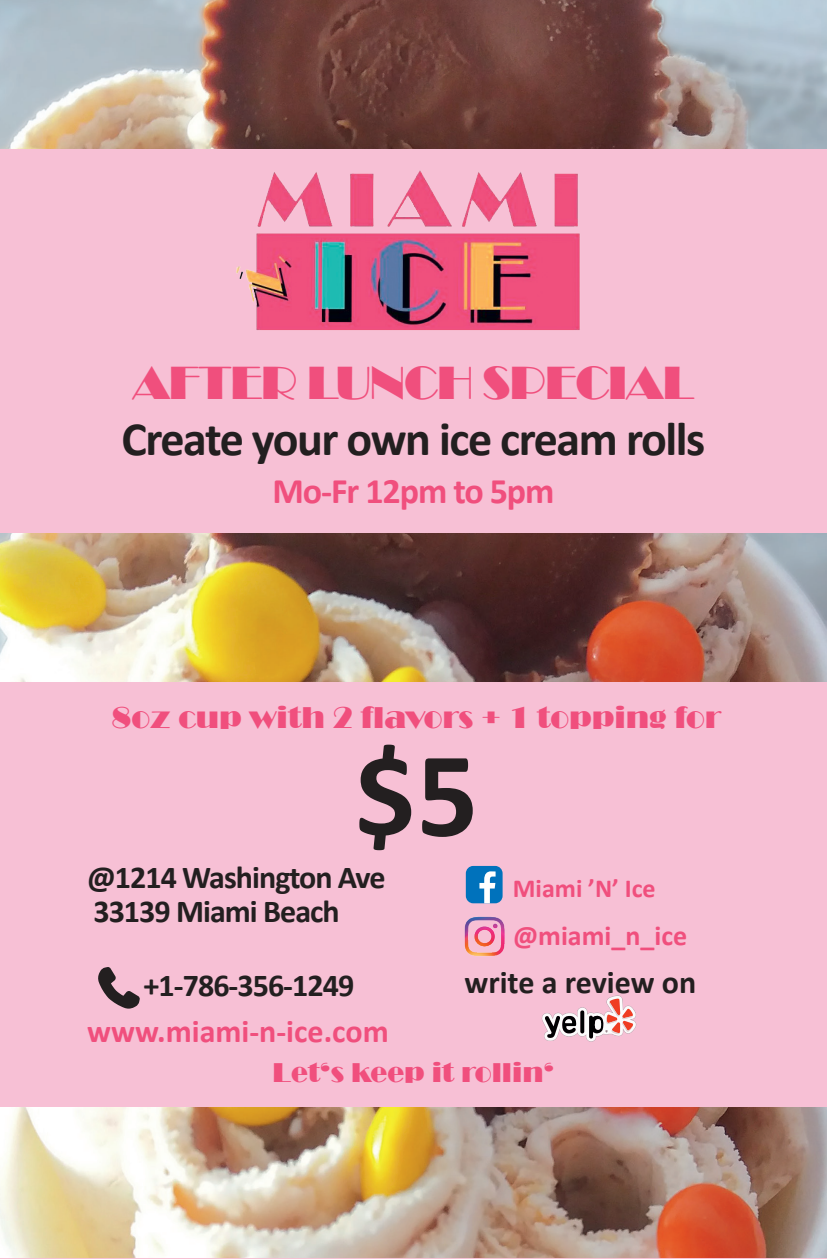
<style>
.page{position:relative;width:827px;height:1259px;background:#fff}
.page>*{position:absolute;margin:0;border:0;box-sizing:border-box;transform-origin:0 0}
.t1{font:700 122px "Calibri";color:#231f20}
.t2{font:700 48px "Calibri";letter-spacing:-.03em;color:#231f20}
.t3{font:48px "Broadway";letter-spacing:-.03em;color:#f04f7d}
.t4{font:700 36px "Calibri";letter-spacing:-.03em;color:#f04f7d}
.t5{font:700 32px/34px "Calibri";letter-spacing:-.03em;color:#231f20}
.t6{font:700 32px "Calibri";color:#f04f7d}
.t7{font:700 32px "Calibri";color:#231f20}
.t8{font:31px "Broadway";color:#f04f7d}
.t9{font:28px "Broadway";color:#f04f7d}
.t10{font:700 28px "Calibri";color:#f04f7d}
.t11{font:700 26px "Calibri";color:#f04f7d}
</style>
<div class="page">
<div style="left:0;top:0;width:826px;height:1258px;background:#f7c0d5"></div>
<img style="left:236px;top:170px;width:344px;height:160px">
<img style="left:0;top:533px;width:826px;height:148px">
<svg style="left:98px;top:967px;width:42px;height:41px"></svg>
<img style="left:0;top:1107px;width:826px;height:150px">
<img style="left:0;top:0;width:826px;height:148px">
<div style="left:465px;top:865px;width:37px;height:38px;background:#0072bc;border-radius:7px"></div>
<svg style="left:479px;top:871px;width:16px;height:32px"></svg>
<img style="left:464px;top:916px;width:41px;height:40px">
<svg style="left:541px;top:995px;width:95px;height:47px"></svg>
<h2 class="t3" style="left:132px;top:355px;width:563px">AFTER LUNCH SPECIAL</h2>
<h2 class="t2" style="left:121px;top:405px;width:585px">Create your own ice cream rolls</h2>
<p class="t4" style="left:272px;top:465px;width:283px">Mo-Fr 12pm to 5pm</p>
<p class="t8" style="left:111px;top:699px;width:610px">8oz cup with 2 flavors + 1 topping for</p>
<h1 class="t1" style="left:354px;top:708px;width:125px">$5</h1>
<p class="t5" style="left:87px;top:859px;width:300px">@1214 Washington Ave<br>33139 Miami Beach</p>
<p class="t11" style="left:512px;top:869px;width:144px">Miami ’N’ Ice</p>
<p class="t10" style="left:512px;top:915px;width:175px">@miami_n_ice</p>
<p class="t5" style="left:143px;top:967px;width:212px">+1-786-356-1249</p>
<p class="t6" style="left:87px;top:1008px;width:303px">www.miami-n-ice.com</p>
<p class="t7" style="left:464px;top:959px;width:233px">write a review on</p>
<p class="t9" style="left:272px;top:1055px;width:283px">Let‘s keep it rollin‘</p>
</div>
